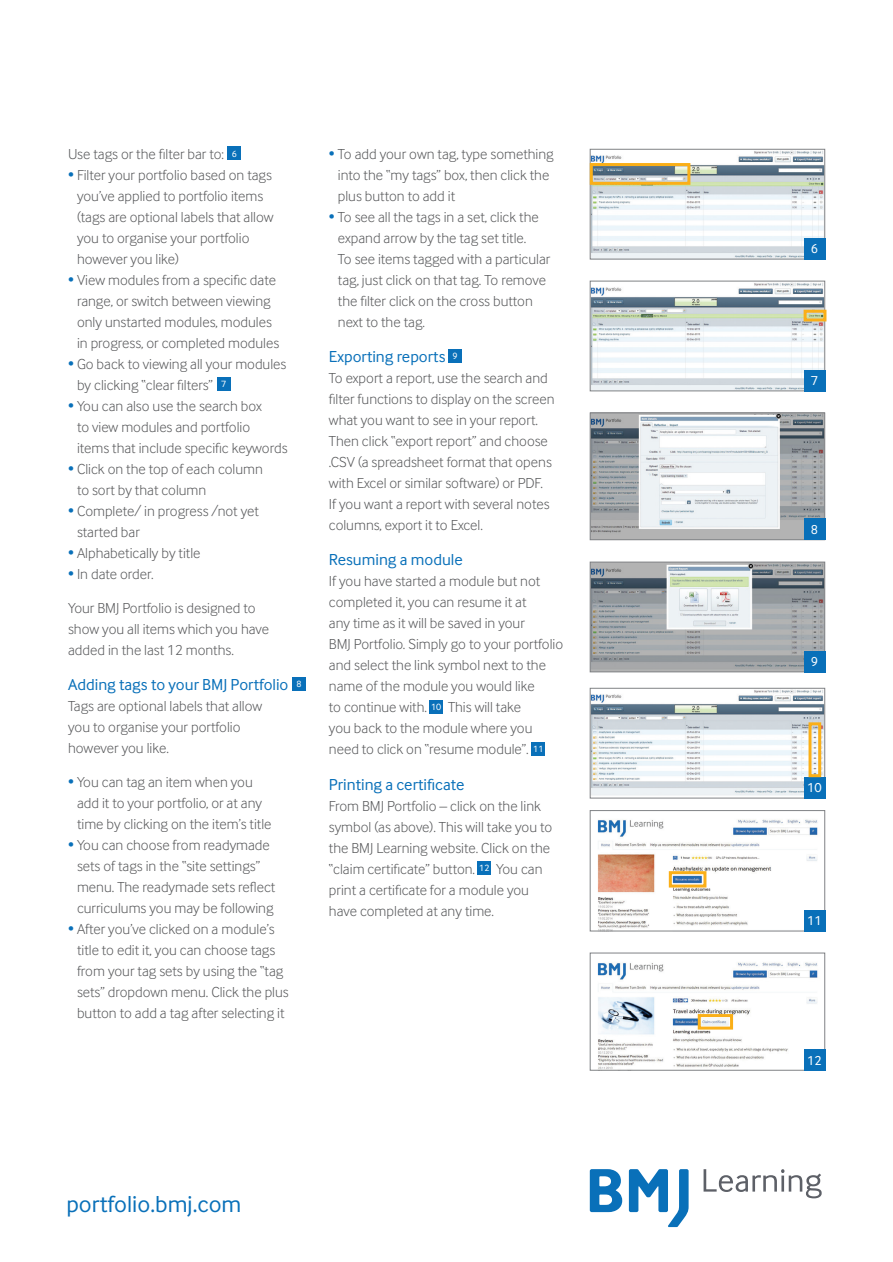
<style>
.page{position:relative;width:893px;height:1262px;background:#fff}
.page>*{position:absolute;margin:0;border:0;box-sizing:border-box;transform-origin:0 0}
.t1{font:24px "Inter Face";color:#0970b9}
.t2{font:16.5px "Inter Face";color:#0970b9}
.t3{font:300 15px/21px "Inter Face";color:#57585a}
.t4{font:13.5px "Inter Face";color:#fff}
.t5{font:9.45px "Inter Face";color:#fff}
.s1{color:#0970b9}
</style>
<div class="page">
<img style="left:592px;top:564px;width:231px;height:106px">
<div style="left:590px;top:562px;width:235px;height:110px;border:1px solid #808285"></div>
<img style="left:592px;top:690px;width:231px;height:106px">
<div style="left:590px;top:688px;width:235px;height:110px;border:1px solid #808285"></div>
<img style="left:597px;top:819px;width:221px;height:109px">
<div style="left:590px;top:810px;width:235px;height:121px;border:1px solid #808285"></div>
<img style="left:597px;top:962px;width:221px;height:106px">
<div style="left:590px;top:953px;width:235px;height:117px;border:1px solid #808285"></div>
<img style="left:592px;top:414px;width:231px;height:124px">
<div style="left:590px;top:412px;width:235px;height:128px;border:1px solid #808285"></div>
<div style="left:804px;top:519px;width:21px;height:21px;background:#0970b9"></div>
<div style="left:804px;top:651px;width:21px;height:21px;background:#0970b9"></div>
<div style="left:804px;top:777px;width:21px;height:21px;background:#0970b9"></div>
<div style="left:804px;top:910px;width:21px;height:21px;background:#0970b9"></div>
<div style="left:804px;top:1049px;width:21px;height:21px;background:#0970b9"></div>
<div style="left:228px;top:147px;width:13px;height:13px;background:#0970b9"></div>
<div style="left:217px;top:377px;width:13px;height:14px;background:#0970b9"></div>
<div style="left:292px;top:677px;width:14px;height:13px;background:#0970b9"></div>
<svg style="left:590px;top:1169px;width:32px;height:43px"></svg>
<svg style="left:629px;top:1169px;width:59px;height:58px"></svg>
<svg style="left:703px;top:1169px;width:118px;height:29px"></svg>
<img style="left:592px;top:151px;width:231px;height:106px">
<div style="left:590px;top:149px;width:235px;height:110px;border:1px solid #808285"></div>
<img style="left:592px;top:283px;width:231px;height:106px">
<div style="left:590px;top:281px;width:235px;height:110px;border:1px solid #808285"></div>
<div style="left:804px;top:238px;width:21px;height:21px;background:#0970b9"></div>
<div style="left:804px;top:370px;width:21px;height:21px;background:#0970b9"></div>
<div style="left:590px;top:163px;width:100px;height:22px;border:3px solid #faaf18"></div>
<div style="left:803px;top:310px;width:23px;height:11px;border:3px solid #faaf18"></div>
<div style="left:808px;top:722px;width:13px;height:55px;border:3px solid #faaf18"></div>
<div style="left:669px;top:871px;width:37px;height:16px;border:3px solid #faaf18"></div>
<div style="left:698px;top:1014px;width:35px;height:15px;border:3px solid #faaf18"></div>
<div style="left:448px;top:349px;width:14px;height:14px;background:#0970b9"></div>
<div style="left:430px;top:700px;width:13px;height:14px;background:#0970b9"></div>
<div style="left:532px;top:742px;width:13px;height:13px;background:#0970b9"></div>
<div style="left:478px;top:862px;width:13px;height:13px;background:#0970b9"></div>
<p class="t3" style="left:68px;top:143px;width:157px">Use tags or the filter bar to:</p>
<p class="t3" style="left:77px;top:164px;width:198px;text-indent:-9px"><span class="s1">•</span> Filter your portfolio based on tags you’ve applied to portfolio items (tags are optional labels that allow you to organise your portfolio however you like)</p>
<p class="t3" style="left:68px;top:269px;width:213px;text-align:center"><span class="s1">•</span> View modules from a specific date range, or switch between viewing only unstarted modules, modules<br>in progress, or completed modules</p>
<p class="t3" style="left:77px;top:353px;width:211px;text-indent:-9px"><span class="s1">•</span> Go back to viewing all your modules by clicking “clear filters”</p>
<p class="t3" style="left:77px;top:395px;width:212px;text-indent:-9px"><span class="s1">•</span> You can also use the search box<br>to view modules and portfolio<br>items that include specific keywords</p>
<p class="t3" style="left:77px;top:458px;width:187px;text-indent:-9px"><span class="s1">•</span> Click on the top of each column to sort by that column</p>
<p class="t3" style="left:77px;top:500px;width:183px;text-indent:-9px"><span class="s1">•</span> Complete/ in progress /not yet started bar</p>
<p class="t3" style="left:68px;top:542px;width:134px"><span class="s1">•</span> Alphabetically by title</p>
<p class="t3" style="left:68px;top:563px;width:87px"><span class="s1">•</span> In date order.</p>
<p class="t3" style="left:68px;top:597px;width:203px">Your BMJ Portfolio is designed to show you all items which you have added in the last 12 months.</p>
<p class="t2" style="left:68px;top:675px;width:222px">Adding tags to your BMJ Portfolio</p>
<p class="t3" style="left:68px;top:695px;width:196px">Tags are optional labels that allow you to organise your portfolio however you like.</p>
<p class="t3" style="left:77px;top:771px;width:196px;text-indent:-9px"><span class="s1">•</span> You can tag an item when you add it to your portfolio, or at any time by clicking on the item’s title</p>
<p class="t3" style="left:68px;top:834px;width:209px;text-align:center"><span class="s1">•</span> You can choose from readymade sets of tags in the “site settings” menu. The readymade sets reflect curriculums you may be following</p>
<p class="t3" style="left:77px;top:918px;width:213px;text-indent:-9px"><span class="s1">•</span> After you’ve clicked on a module’s title to edit it, you can choose tags from your tag sets by using the “tag sets” dropdown menu. Click the plus button to add a tag after selecting it</p>
<p class="t5" style="left:232px;top:148px;width:7px">6</p>
<p class="t5" style="left:221px;top:379px;width:7px">7</p>
<p class="t5" style="left:296px;top:678px;width:7px">8</p>
<p class="t3" style="left:338px;top:143px;width:217px;text-indent:-9px"><span class="s1">•</span> To add your own tag, type something into the “my tags” box, then click the plus button to add it</p>
<p class="t3" style="left:338px;top:206px;width:214px;text-indent:-9px"><span class="s1">•</span> To see all the tags in a set, click the expand arrow by the tag set title.<br>To see items tagged with a particular tag, just click on that tag. To remove the filter click on the cross button next to the tag.</p>
<p class="t2" style="left:329px;top:347px;width:118px">Exporting reports</p>
<p class="t3" style="left:329px;top:367px;width:227px">To export a report, use the search and filter functions to display on the screen what you want to see in your report.<br>Then click “export report” and choose .CSV (a spreadsheet format that opens with Excel or similar software) or PDF.<br>If you want a report with several notes columns, export it to Excel.</p>
<p class="t2" style="left:329px;top:551px;width:135px">Resuming a module</p>
<p class="t3" style="left:329px;top:571px;width:236px">If you have started a module but not completed it, you can resume it at<br>any time as it will be saved in your<br>BMJ Portfolio. Simply go to your portfolio and select the link symbol next to the name of the module you would like<br>to continue with.</p>
<p class="t5" style="left:452px;top:351px;width:7px">9</p>
<p class="t3" style="left:329px;top:697px;width:205px;text-indent:119px">This will take you back to the module where you need to click on “resume module”.</p>
<p class="t2" style="left:329px;top:775px;width:137px">Printing a certificate</p>
<p class="t3" style="left:329px;top:795px;width:225px">From BMJ Portfolio – click on the link symbol (as above). This will take you to the BMJ Learning website. Click on the “claim certificate” button.</p>
<p class="t5" style="left:431px;top:701px;width:12px">10</p>
<p class="t5" style="left:533px;top:743px;width:12px">11</p>
<p class="t3" style="left:329px;top:858px;width:215px;text-indent:167px">You can print a certificate for a module you have completed at any time.</p>
<p class="t5" style="left:479px;top:863px;width:12px">12</p>
<p class="t4" style="left:811px;top:241px;width:9px">6</p>
<p class="t4" style="left:811px;top:373px;width:9px">7</p>
<p class="t4" style="left:811px;top:522px;width:9px">8</p>
<p class="t4" style="left:811px;top:654px;width:9px">9</p>
<p class="t4" style="left:807px;top:780px;width:16px">10</p>
<p class="t4" style="left:807px;top:913px;width:16px">11</p>
<p class="t4" style="left:807px;top:1052px;width:16px">12</p>
<h1 class="t1" style="left:66px;top:1190px;width:177px">portfolio.bmj.com</h1>
</div>
